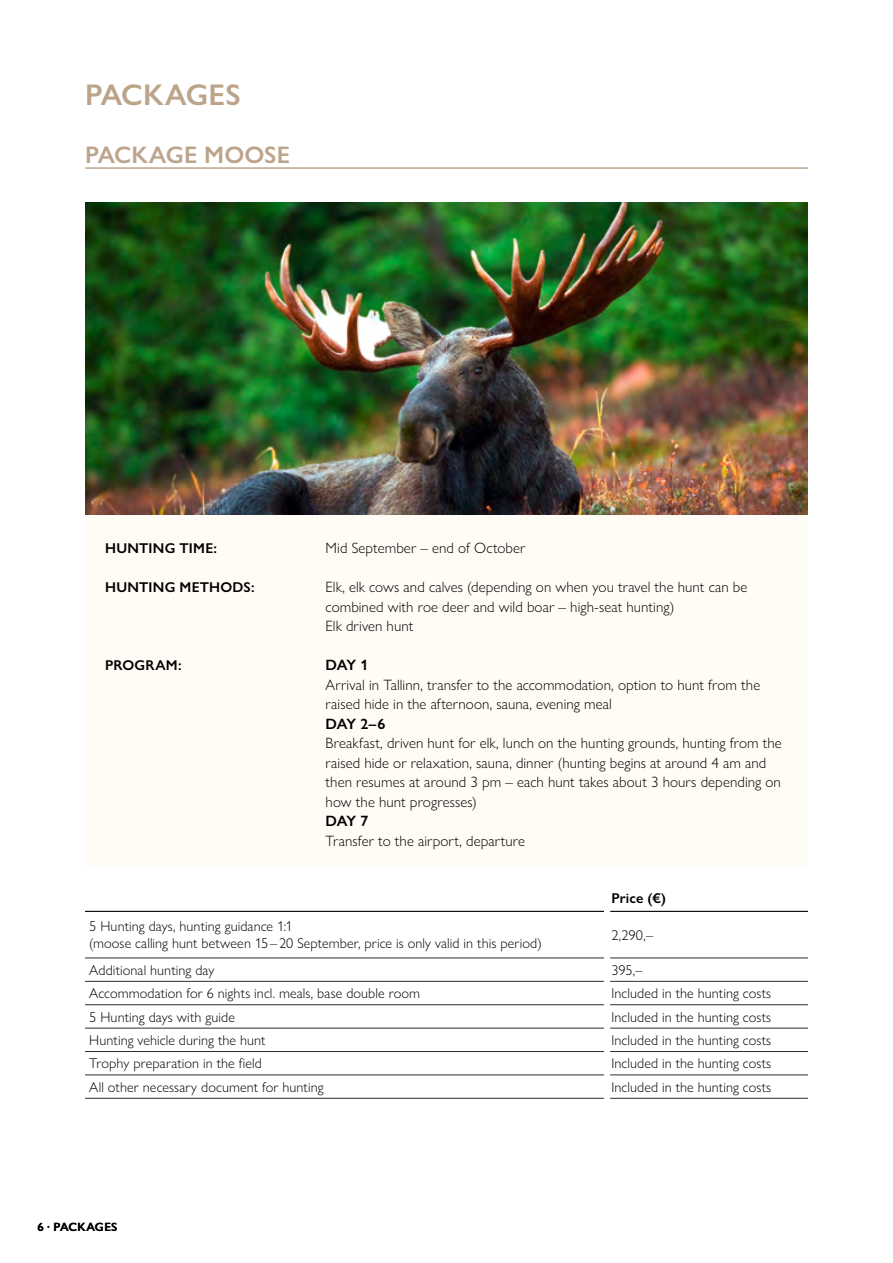
<style>
.page{position:relative;width:893px;height:1263px;background:#fff}
.page>*{position:absolute;margin:0;border:0;box-sizing:border-box;transform-origin:0 0}
.t1{font:600 30px "Gill Sans Nova";color:#bca48b}
.t2{font:600 24px "Gill Sans Nova";letter-spacing:.005em;color:#bca48b}
.t3{font:300 15px/19.5px "Gill Sans Nova";letter-spacing:.005em;color:#000}
.t4{font:600 15px "Gill Sans Nova";letter-spacing:-.045em;color:#000}
.t5{font:300 14.25px/17.1px "Gill Sans Nova";letter-spacing:.01em;color:#000}
.t6{font:600 14.25px "Gill Sans Nova";letter-spacing:.015em;color:#000}
.t7{font:600 12px "Gill Sans Nova";color:#000}
</style>
<div class="page">
<div style="left:85px;top:514px;width:723px;height:351px;background:#fffbf5"></div>
<img style="left:85px;top:202px;width:723px;height:312px">
<hr style="left:85px;top:167px;width:723px;height:2px;background:#bca48b">
<hr style="left:85px;top:911px;width:519px;height:1px;background:#000">
<hr style="left:610px;top:911px;width:198px;height:1px;background:#000">
<hr style="left:85px;top:958px;width:519px;height:1px;background:#232f3a">
<hr style="left:610px;top:958px;width:198px;height:1px;background:#232f3a">
<hr style="left:85px;top:981px;width:519px;height:1px;background:#232f3a">
<hr style="left:610px;top:981px;width:198px;height:1px;background:#232f3a">
<hr style="left:85px;top:1004px;width:519px;height:1px;background:#232f3a">
<hr style="left:610px;top:1004px;width:198px;height:1px;background:#232f3a">
<hr style="left:85px;top:1028px;width:519px;height:1px;background:#232f3a">
<hr style="left:610px;top:1028px;width:198px;height:1px;background:#232f3a">
<hr style="left:85px;top:1051px;width:519px;height:1px;background:#232f3a">
<hr style="left:610px;top:1051px;width:198px;height:1px;background:#232f3a">
<hr style="left:85px;top:1075px;width:519px;height:1px;background:#232f3a">
<hr style="left:610px;top:1075px;width:198px;height:1px;background:#232f3a">
<hr style="left:85px;top:1098px;width:519px;height:1px;background:#232f3a">
<hr style="left:610px;top:1098px;width:198px;height:1px;background:#232f3a">
<h1 class="t1" style="left:85px;top:76px;width:157px">PACKAGES</h1>
<h2 class="t2" style="left:85px;top:140px;width:207px">PACKAGE MOOSE</h2>
<p class="t6" style="left:105px;top:539px;width:113px">HUNTING TIME:</p>
<p class="t3" style="left:326px;top:538px;width:201px">Mid September – end of October</p>
<p class="t6" style="left:105px;top:578px;width:151px">HUNTING METHODS:</p>
<p class="t3" style="left:326px;top:577px;width:423px">Elk, elk cows and calves (depending on when you travel the hunt can be combined with roe deer and wild boar – high-seat hunting)<br>Elk driven hunt</p>
<p class="t6" style="left:105px;top:656px;width:78px">PROGRAM:</p>
<p class="t4" style="left:326px;top:656px;width:44px">DAY 1</p>
<p class="t3" style="left:326px;top:675px;width:436px">Arrival in Tallinn, transfer to the accommodation, option to hunt from the raised hide in the afternoon, sauna, evening meal</p>
<p class="t4" style="left:326px;top:714px;width:61px">DAY 2–6</p>
<p class="t3" style="left:326px;top:733px;width:458px">Breakfast, driven hunt for elk, lunch on the hunting grounds, hunting from the raised hide or relaxation, sauna, dinner (hunting begins at around 4 am and then resumes at around 3 pm – each hunt takes about 3 hours depending on how the hunt progresses)</p>
<p class="t4" style="left:326px;top:812px;width:44px">DAY 7</p>
<p class="t3" style="left:326px;top:831px;width:201px">Transfer to the airport, departure</p>
<p class="t6" style="left:611px;top:889px;width:56px">PRICE (€)</p>
<p class="t5" style="left:89px;top:918px;width:454px">5 Hunting days, hunting guidance 1:1<br>(moose calling hunt between 15–20 September, price is only valid in this period)</p>
<p class="t5" style="left:611px;top:926px;width:43px">2,290,–</p>
<p class="t5" style="left:89px;top:961px;width:127px">Additional hunting day</p>
<p class="t5" style="left:611px;top:961px;width:33px">395,–</p>
<p class="t5" style="left:89px;top:985px;width:332px">Accommodation for 6 nights incl. meals, base double room</p>
<p class="t5" style="left:611px;top:985px;width:161px">Included in the hunting costs</p>
<p class="t5" style="left:89px;top:1008px;width:147px">5 Hunting days with guide</p>
<p class="t5" style="left:611px;top:1008px;width:161px">Included in the hunting costs</p>
<p class="t5" style="left:89px;top:1031px;width:178px">Hunting vehicle during the hunt</p>
<p class="t5" style="left:611px;top:1031px;width:161px">Included in the hunting costs</p>
<p class="t5" style="left:89px;top:1055px;width:174px">Trophy preparation in the field</p>
<p class="t5" style="left:611px;top:1055px;width:161px">Included in the hunting costs</p>
<p class="t5" style="left:89px;top:1078px;width:236px">All other necessary document for hunting</p>
<p class="t5" style="left:611px;top:1078px;width:161px">Included in the hunting costs</p>
<p class="t7" style="left:37px;top:1219px;width:32px">6 · PACKAGES</p>
</div>
